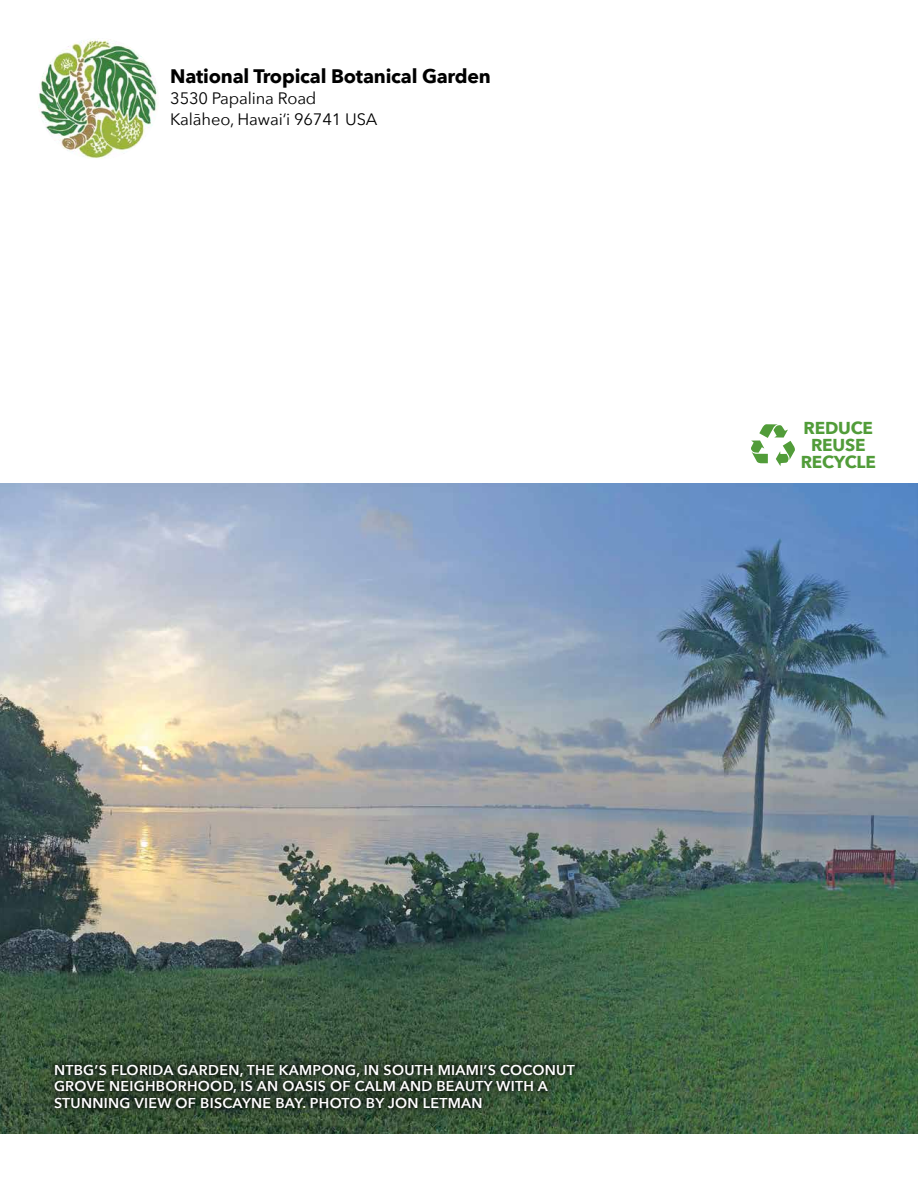
<style>
.page{position:relative;width:918px;height:1188px;background:#fff}
.page>*{position:absolute;margin:0;border:0;box-sizing:border-box;transform-origin:0 0}
.t1{font:700 19.5px "Avenir Next";letter-spacing:-.01em;color:#000}
.t2{font:700 17.25px/17.2px "Avenir Next";letter-spacing:-.01em;color:#519c39;text-align:center}
.t3{font:16.5px/21px "Avenir Next";letter-spacing:-.01em;color:#000}
.t4{font:600 14.25px/16.5px "Avenir Next";letter-spacing:.02em;color:#fff}
</style>
<div class="page">
<img style="left:38px;top:38px;width:121px;height:122px;border-radius:61px">
<svg style="left:751px;top:424px;width:44px;height:42px"></svg>
<img style="left:0;top:483px;width:918px;height:651px">
<svg style="left:48px;top:1058px;width:533px;height:57px"></svg>
<h1 class="t1" style="left:170px;top:59px;width:322px">National Tropical Botanical Garden</h1>
<p class="t3" style="left:170px;top:87px;width:209px">3530 Papalina Road<br>Kalāheo, Hawai‘i 96741 USA</p>
<p class="t2" style="left:801px;top:419px;width:77px">REDUCE<br>REUSE<br>RECYCLE</p>
<p class="t4" style="left:54px;top:1061px;width:522px">NTBG’S FLORIDA GARDEN, THE KAMPONG, IN SOUTH MIAMI’S COCONUT<br>GROVE NEIGHBORHOOD, IS AN OASIS OF CALM AND BEAUTY WITH A<br>STUNNING VIEW OF BISCAYNE BAY. PHOTO BY JON LETMAN</p>
</div>
